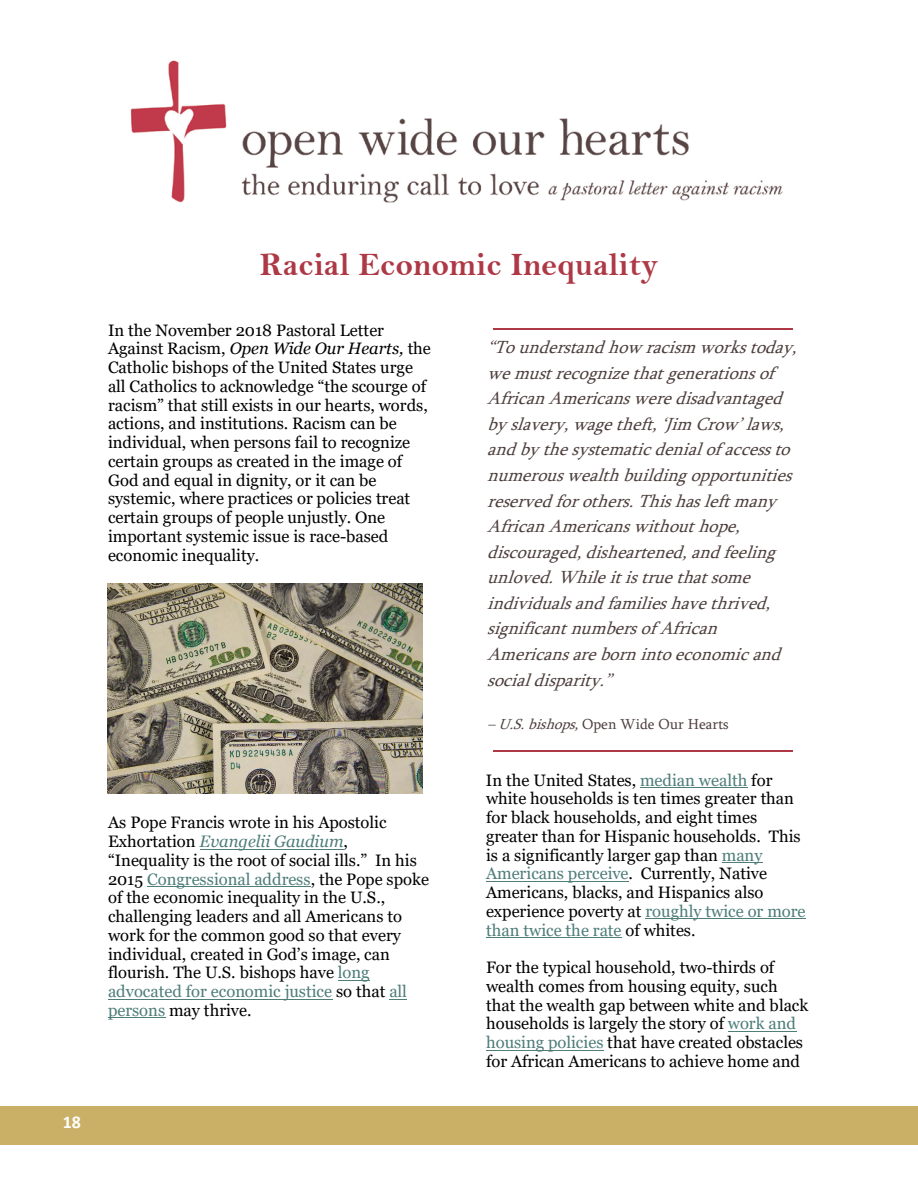
<style>
.page{position:relative;width:918px;height:1188px;background:#fff}
.page>*{position:absolute;margin:0;border:0;box-sizing:border-box;transform-origin:0 0}
.t1{font:33px "Bell MT Bold";color:#ae3946}
.t2{font:italic 18px/25.7px "Sylfaen";color:#4d3f3c}
.t3{font:700 18px "Calibri";color:#fff}
.t4{font:16.5px/18.8px "Georgia";color:#000}
.t5{font:15px "Sylfaen";color:#4d3f3c}
.s1{font-style:italic}
.s2{font-style:italic;color:#4e7d7a}
.s3{color:#4e7d7a}
</style>
<div class="page">
<div style="left:0;top:1106px;width:918px;height:39px;background:#cab066"></div>
<img style="left:130px;top:60px;width:653px;height:143px">
<hr style="left:200px;top:849px;width:143px;height:1px;background:#4e7d7a">
<hr style="left:147px;top:886px;width:164px;height:1px;background:#4e7d7a">
<hr style="left:338px;top:980px;width:32px;height:1px;background:#4e7d7a">
<hr style="left:108px;top:999px;width:224px;height:1px;background:#4e7d7a">
<svg style="left:389px;top:999px;width:18px;height:1px"></svg>
<hr style="left:108px;top:1017px;width:57px;height:1px;background:#4e7d7a">
<hr style="left:640px;top:787px;width:107px;height:1px;background:#4e7d7a">
<hr style="left:722px;top:862px;width:40px;height:1px;background:#4e7d7a">
<hr style="left:486px;top:881px;width:143px;height:1px;background:#4e7d7a">
<hr style="left:645px;top:918px;width:161px;height:1px;background:#4e7d7a">
<hr style="left:486px;top:937px;width:136px;height:1px;background:#4e7d7a">
<hr style="left:728px;top:1031px;width:68px;height:1px;background:#4e7d7a">
<hr style="left:486px;top:1050px;width:117px;height:1px;background:#4e7d7a">
<img style="left:108px;top:583px;width:315px;height:211px">
<hr style="left:493px;top:328px;width:300px;height:2px;background:#ae3946">
<hr style="left:493px;top:750px;width:300px;height:2px;background:#ae3946">
<p class="t3" style="left:63px;top:1109px;width:20px">18</p>
<h1 class="t1" style="left:260px;top:244px;width:400px">Racial Economic Inequality</h1>
<p class="t4" style="left:108px;top:321px;width:324px">In the November 2018 Pastoral Letter Against Racism, <span class="s1">Open Wide Our Hearts,</span> the Catholic bishops of the United States urge all Catholics to acknowledge “the scourge of racism” that still exists in our hearts, words, actions, and institutions. Racism can be individual, when persons fail to recognize certain groups as created in the image of God and equal in dignity, or it can be systemic, where practices or policies treat certain groups of people unjustly. One important systemic issue is race-based economic inequality.</p>
<p class="t4" style="left:108px;top:814px;width:323px">As Pope Francis wrote in his Apostolic Exhortation <span class="s2">Evangelii Gaudium</span>, “Inequality is the root of social ills.” In his 2015 <span class="s3">Congressional address</span>, the Pope spoke of the economic inequality in the U.S., challenging leaders and all Americans to work for the common good so that every individual, created in God’s image, can flourish. The U.S. bishops have <span class="s3">long advocated for economic justice</span> so that <span class="s3">all persons</span> may thrive.</p>
<p class="t2" style="left:487px;top:334px;width:318px">“Tounderstandhowracism workstoday, wemustrecognizethatgenerationsof AfricanAmericansweredisadvantaged byslavery,wagetheft,‘Jim Crow’laws, andbythesystematicdenialofaccessto numerouswealthbuildingopportunities reservedforothers.Thishasleftmany AfricanAmericanswithouthope, discouraged,disheartened,andfeeling unloved.Whileitistruethatsome individualsandfamilieshavethrived, significantnumbersofAfrican Americansarebornintoeconomicand socialdisparity.”</p>
<p class="t5" style="left:487px;top:714px;width:243px"><span class="s1">–U.S.bishops,</span>Open Wide Our Hearts</p>
<p class="t4" style="left:486px;top:771px;width:321px">In the United States, <span class="s3">median wealth</span> for white households is ten times greater than for black households, and eight times greater than for Hispanic households. This is a significantly larger gap than <span class="s3">many Americans perceive</span>. Currently, Native Americans, blacks, and Hispanics also experience poverty at <span class="s3">roughly twice or more than twice the rate</span> of whites.</p>
<p class="t4" style="left:486px;top:958px;width:324px">For the typical household, two-thirds of wealth comes from housing equity, such that the wealth gap between white and black households is largely the story of <span class="s3">work and housing policies</span> that have created obstacles for African Americans to achieve home and</p>
</div>
